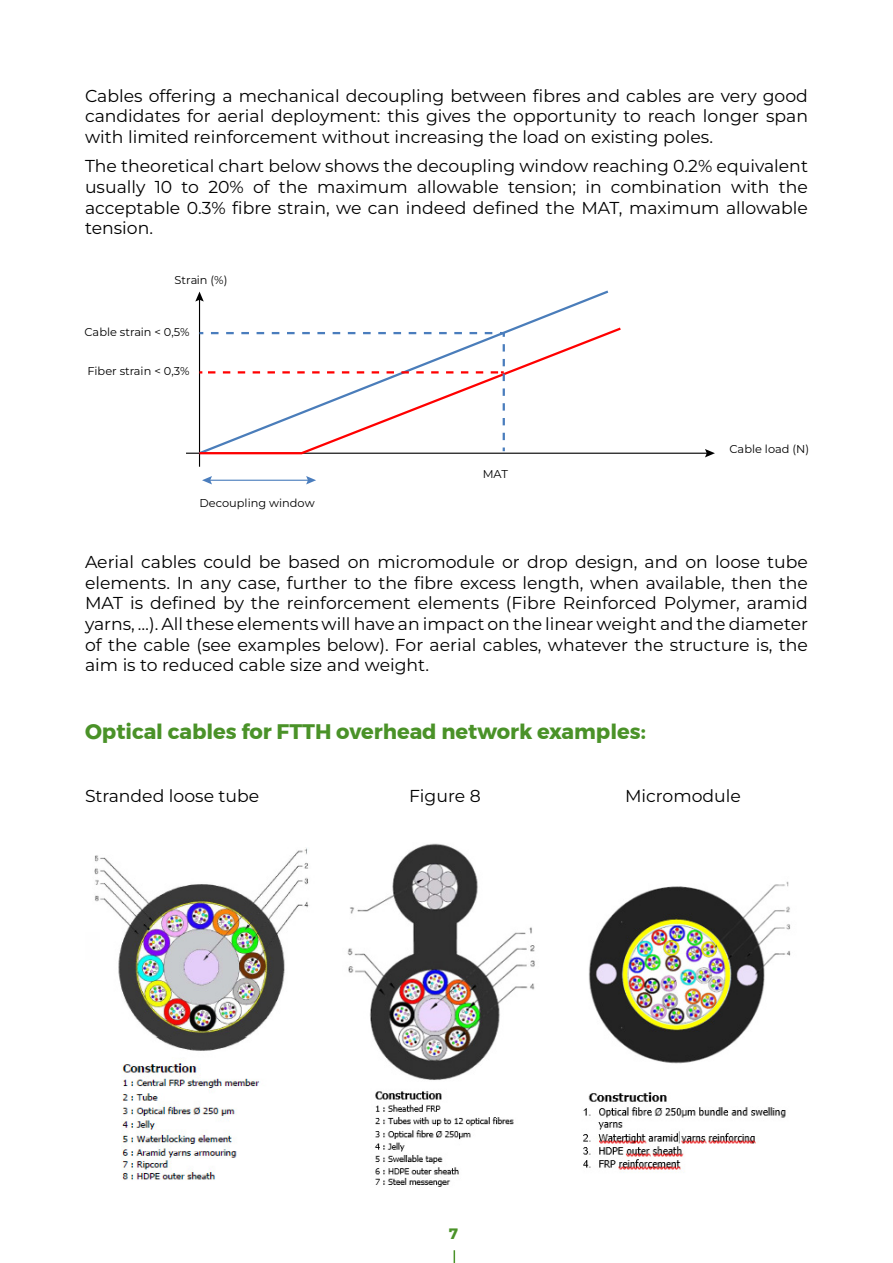
<style>
.page{position:relative;width:893px;height:1263px;background:#fff}
.page>*{position:absolute;margin:0;border:0;box-sizing:border-box;transform-origin:0 0}
.Liste_soulignée{font:700 21px "Montserrat";color:#4a9228}
.Liste_soulignée-2{font:17.25px/20.7px "Montserrat";color:#000;text-align:justify}
.t1{font:700 15px "Montserrat";color:#4a9228}
.t2{font:11.4px "Montserrat";color:#000}
</style>
<div class="page">
<svg style="left:454px;top:1250px;width:1px;height:13px"></svg>
<hr style="left:199px;top:298px;width:1px;height:169px;background:#000">
<hr style="left:186px;top:453px;width:522px;height:1px;background:#000">
<svg style="left:705px;top:449px;width:10px;height:8px"></svg>
<svg style="left:197px;top:290px;width:412px;height:166px"></svg>
<svg style="left:197px;top:326px;width:426px;height:129px"></svg>
<svg style="left:197px;top:331px;width:309px;height:122px"></svg>
<hr style="left:209px;top:480px;width:100px;height:1px;background:#4a7dbd">
<svg style="left:202px;top:476px;width:10px;height:8px"></svg>
<svg style="left:306px;top:476px;width:10px;height:8px"></svg>
<img style="left:94px;top:848px;width:215px;height:332px">
<img style="left:347px;top:843px;width:188px;height:344px">
<img style="left:583px;top:881px;width:208px;height:292px">
<div style="left:61px;top:960px;width:45px;height:164px;background:#fff"></div>
<p class="Liste_soulignée-2" style="left:85px;top:85px;width:724px">Cables offering a mechanical decoupling between fibres and cables are very good candidates for aerial deployment: this gives the opportunity to reach longer span with limited reinforcement without increasing the load on existing poles.</p>
<p class="Liste_soulignée-2" style="left:85px;top:155px;width:724px">The theoretical chart below shows the decoupling window reaching 0.2% equivalent usually 10 to 20% of the maximum allowable tension; in combination with the acceptable 0.3% fibre strain, we can indeed defined the MAT, maximum allowable tension.</p>
<p class="t2" style="left:174px;top:272px;width:54px">Strain (%)</p>
<p class="t2" style="left:84px;top:324px;width:107px">Cable strain &lt; 0,5%</p>
<p class="t2" style="left:87px;top:363px;width:104px">Fiber strain &lt; 0,3%</p>
<p class="t2" style="left:200px;top:495px;width:117px">Decoupling window</p>
<p class="t2" style="left:483px;top:466px;width:27px">MAT</p>
<p class="t2" style="left:729px;top:441px;width:81px">Cable load (N)</p>
<p class="Liste_soulignée-2" style="left:85px;top:551px;width:724px">Aerial cables could be based on micromodule or drop design, and on loose tube elements. In any case, further to the fibre excess length, when available, then the MAT is defined by the reinforcement elements (Fibre Reinforced Polymer, aramid yarns, …). All these elements will have an impact on the linear weight and the diameter of the cable (see examples below). For aerial cables, whatever the structure is, the aim is to reduced cable size and weight.</p>
<p class="Liste_soulignée" style="left:85px;top:714px;width:562px">Optical cables for FTTH overhead network examples:</p>
<p class="Liste_soulignée-2" style="left:85px;top:785px;width:176px">Stranded loose tube</p>
<p class="Liste_soulignée-2" style="left:409px;top:785px;width:73px">Figure 8</p>
<p class="Liste_soulignée-2" style="left:625px;top:785px;width:117px">Micromodule</p>
<p class="t1" style="left:449px;top:1222px;width:10px">7</p>
</div>
